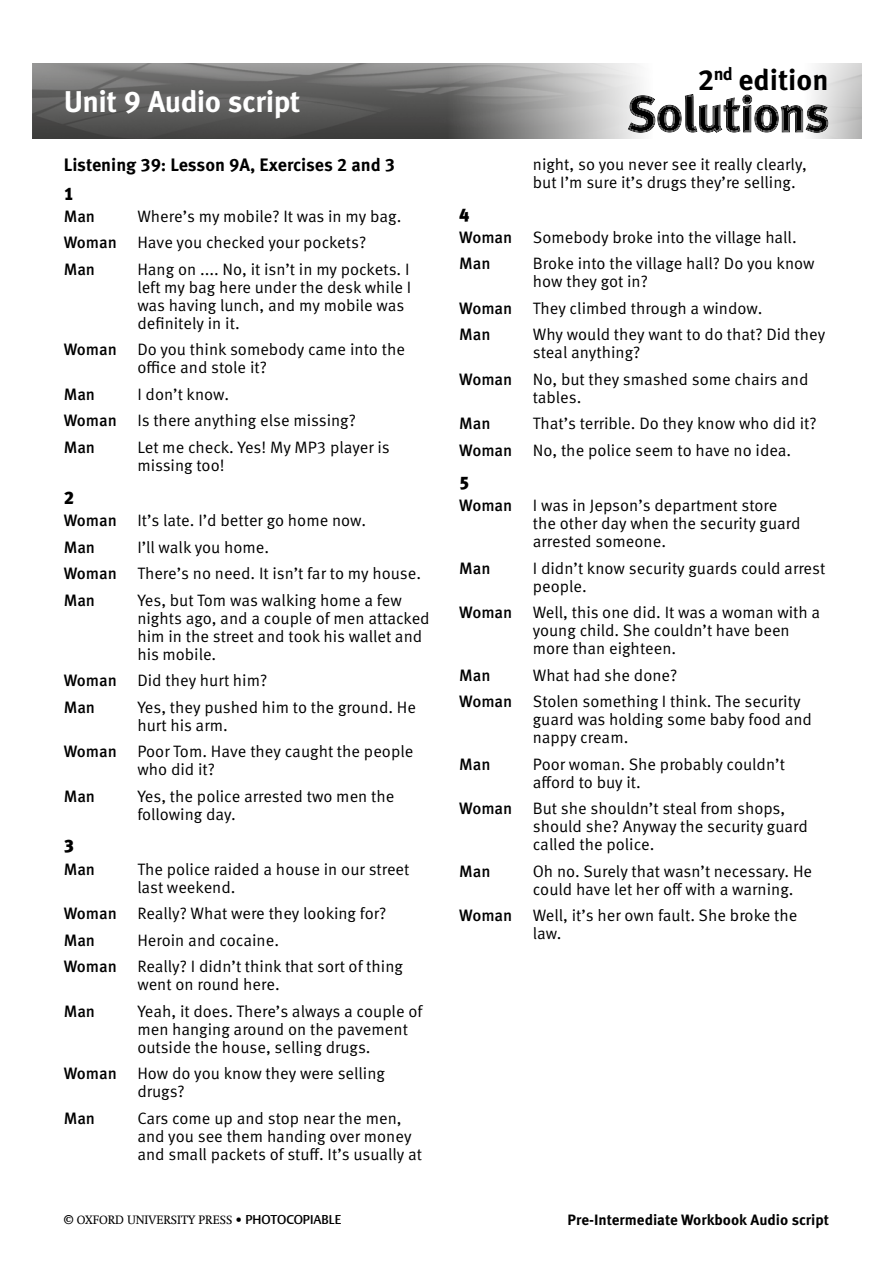
<style>
.page{position:relative;width:893px;height:1263px;background:#fff}
.page>*{position:absolute;margin:0;border:0;box-sizing:border-box;transform-origin:0 0}
.t1{font:700 30px "Meta Pro";letter-spacing:-.02em;color:#fff}
.t2{font:700 29.1px "Meta Pro";color:#000}
.t3{font:700 18px "Meta Pro";color:#000}
.t4{font:900 18px "Meta Pro";color:#000}
.t5{font:16.5px/18px "Meta Pro";color:#000}
.t6{font:500 16.5px "Meta Pro";color:#000}
.t7{font:700 15px "Meta Pro";color:#000}
.t8{font:12px "OUP2 Swift";color:#000}
.s1{font-weight:500}
.s2{font-family:"OUP2 Argo";font-weight:500;font-size:12.75px}
</style>
<div class="page">
<img style="left:33px;top:64px;width:396px;height:75px">
<svg style="left:429px;top:63px;width:214px;height:76px;background:#a1a1a1"></svg>
<svg style="left:811px;top:63px;width:51px;height:76px;background:#d6d6d5"></svg>
<div style="left:627px;top:92px;width:203px;height:42px;background:#000;opacity:.4"></div>
<h1 class="t1" style="left:64px;top:83px;width:238px">Unit 9 Audio script</h1>
<p class="t3" style="left:64px;top:153px;width:333px">Listening 39: Lesson 9A, Exercises 2 and 3</p>
<p class="t4" style="left:64px;top:182px;width:12px">1</p>
<p class="t6" style="left:64px;top:206px;width:33px">Man</p>
<p class="t5" style="left:64px;top:203px;width:339px;line-height:26.5px;text-indent:74px">Where’s my mobile? It was in my bag.<br><span class="s1">Woman</span> Have you checked your pockets?<br><span class="s1">Man</span></p>
<p class="t5" style="left:137px;top:260px;width:275px">Hang on .... No, it isn’t in my pockets. I left my bag here under the desk while I was having lunch, and my mobile was definitely in it.</p>
<p class="t5" style="left:137px;top:341px;width:269px;text-indent:-74px"><span class="s1">Woman</span> Do you think somebody came into the office and stole it?</p>
<p class="t6" style="left:64px;top:384px;width:33px">Man</p>
<p class="t5" style="left:64px;top:381px;width:294px;line-height:26.5px;text-indent:74px">I don’t know.<br><span class="s1">Woman</span> Is there anything else missing?<br><span class="s1">Man</span></p>
<p class="t5" style="left:137px;top:438px;width:254px">Let me check. Yes! My MP3 player is missing too!</p>
<p class="t4" style="left:64px;top:486px;width:12px">2</p>
<p class="t5" style="left:64px;top:507px;width:304px;line-height:26.5px"><span class="s1">Woman</span> It’s late. I’d better go home now.<br><span class="s1">Man</span></p>
<p class="t5" style="left:64px;top:534px;width:359px;line-height:26.5px;text-indent:74px">I’ll walk you home.<br><span class="s1">Woman</span> There’s no need. It isn’t far to my house.<br><span class="s1">Man</span></p>
<p class="t5" style="left:137px;top:591px;width:294px">Yes, but Tom was walking home a few nights ago, and a couple of men attacked him in the street and took his wallet and his mobile.</p>
<p class="t5" style="left:64px;top:667px;width:205px;line-height:26.5px"><span class="s1">Woman</span> Did they hurt him?<br><span class="s1">Man</span></p>
<p class="t5" style="left:137px;top:698px;width:280px">Yes, they pushed him to the ground. He hurt his arm.</p>
<p class="t5" style="left:137px;top:742px;width:277px;text-indent:-74px"><span class="s1">Woman</span> Poor Tom. Have they caught the people who did it?</p>
<p class="t6" style="left:64px;top:785px;width:33px">Man</p>
<p class="t5" style="left:137px;top:787px;width:259px">Yes, the police arrested two men the following day.</p>
<p class="t4" style="left:64px;top:835px;width:12px">3</p>
<p class="t6" style="left:64px;top:859px;width:33px">Man</p>
<p class="t5" style="left:137px;top:860px;width:274px">The police raided a house in our street last weekend.</p>
<p class="t5" style="left:64px;top:900px;width:324px;line-height:26.5px"><span class="s1">Woman</span> Really? What were they looking for?<br><span class="s1">Man</span></p>
<p class="t5" style="left:64px;top:927px;width:341px;line-height:26.5px;text-indent:74px">Heroin and cocaine.<br><span class="s1">Woman</span> Really? I didn’t think that sort of thing</p>
<p class="t5" style="left:137px;top:976px;width:144px">went on round here.</p>
<p class="t6" style="left:64px;top:1001px;width:33px">Man</p>
<p class="t5" style="left:137px;top:1002px;width:287px">Yeah, it does. There’s always a couple of men hanging around on the pavement outside the house, selling drugs.</p>
<p class="t5" style="left:137px;top:1065px;width:249px;text-indent:-74px"><span class="s1">Woman</span> How do you know they were selling drugs?</p>
<p class="t6" style="left:64px;top:1108px;width:33px">Man</p>
<p class="t5" style="left:137px;top:1109px;width:286px">Cars come up and stop near the men, and you see them handing over money and small packets of stuff. It’s usually at</p>
<h2 class="t2" style="left:698px;top:62px;width:132px">2<sup>nd</sup> edition</h2>
<p class="t5" style="left:533px;top:155px;width:276px">night, so you never see it really clearly, but I’m sure it’s drugs they’re selling.</p>
<p class="t4" style="left:459px;top:203px;width:12px">4</p>
<p class="t5" style="left:459px;top:224px;width:339px;line-height:26.5px"><span class="s1">Woman</span> Somebody broke into the village hall.<br><span class="s1">Man</span></p>
<p class="t5" style="left:533px;top:255px;width:283px">Broke into the village hall? Do you know how they got in?</p>
<p class="t5" style="left:459px;top:295px;width:305px;line-height:26.5px"><span class="s1">Woman</span> They climbed through a window.<br><span class="s1">Man</span></p>
<p class="t5" style="left:533px;top:326px;width:294px">Why would they want to do that? Did they steal anything?</p>
<p class="t5" style="left:533px;top:370px;width:277px;text-indent:-74px"><span class="s1">Woman</span> No, but they smashed some chairs and tables.</p>
<p class="t6" style="left:459px;top:413px;width:33px">Man</p>
<p class="t5" style="left:459px;top:411px;width:359px;line-height:26.5px;text-indent:74px">That’s terrible. Do they know who did it?<br><span class="s1">Woman</span> No, the police seem to have no idea.</p>
<p class="t4" style="left:459px;top:471px;width:12px">5</p>
<p class="t5" style="left:533px;top:497px;width:269px;text-indent:-74px"><span class="s1">Woman</span> I was in Jepson’s department store the other day when the security guard arrested someone.</p>
<p class="t6" style="left:459px;top:558px;width:33px">Man</p>
<p class="t5" style="left:533px;top:559px;width:294px">I didn’t know security guards could arrest people.</p>
<p class="t5" style="left:533px;top:604px;width:289px;text-indent:-74px"><span class="s1">Woman</span> Well, this one did. It was a woman with a young child. She couldn’t have been more than eighteen.</p>
<p class="t6" style="left:459px;top:665px;width:33px">Man</p>
<p class="t5" style="left:459px;top:662px;width:343px;line-height:26.5px;text-indent:74px">What had she done?<br><span class="s1">Woman</span> Stolen something I think. The security</p>
<p class="t5" style="left:533px;top:711px;width:281px">guard was holding some baby food and nappy cream.</p>
<p class="t6" style="left:459px;top:754px;width:33px">Man</p>
<p class="t5" style="left:533px;top:755px;width:254px">Poor woman. She probably couldn’t afford to buy it.</p>
<p class="t5" style="left:533px;top:800px;width:277px;text-indent:-74px"><span class="s1">Woman</span> But she shouldn’t steal from shops, should she? Anyway the security guard called the police.</p>
<p class="t6" style="left:459px;top:861px;width:33px">Man</p>
<p class="t5" style="left:533px;top:862px;width:281px">Oh no. Surely that wasn’t necessary. He could have let her off with a warning.</p>
<p class="t5" style="left:533px;top:907px;width:266px;text-indent:-74px"><span class="s1">Woman</span> Well, it’s her own fault. She broke the law.</p>
<p class="t8" style="left:64px;top:1213px;width:279px">© OXFORD UNIVERSITY PRESS • <span class="s2">PHOTOCOPIABLE</span></p>
<p class="t7" style="left:568px;top:1210px;width:263px">Pre-Intermediate Workbook Audio script</p>
</div>
